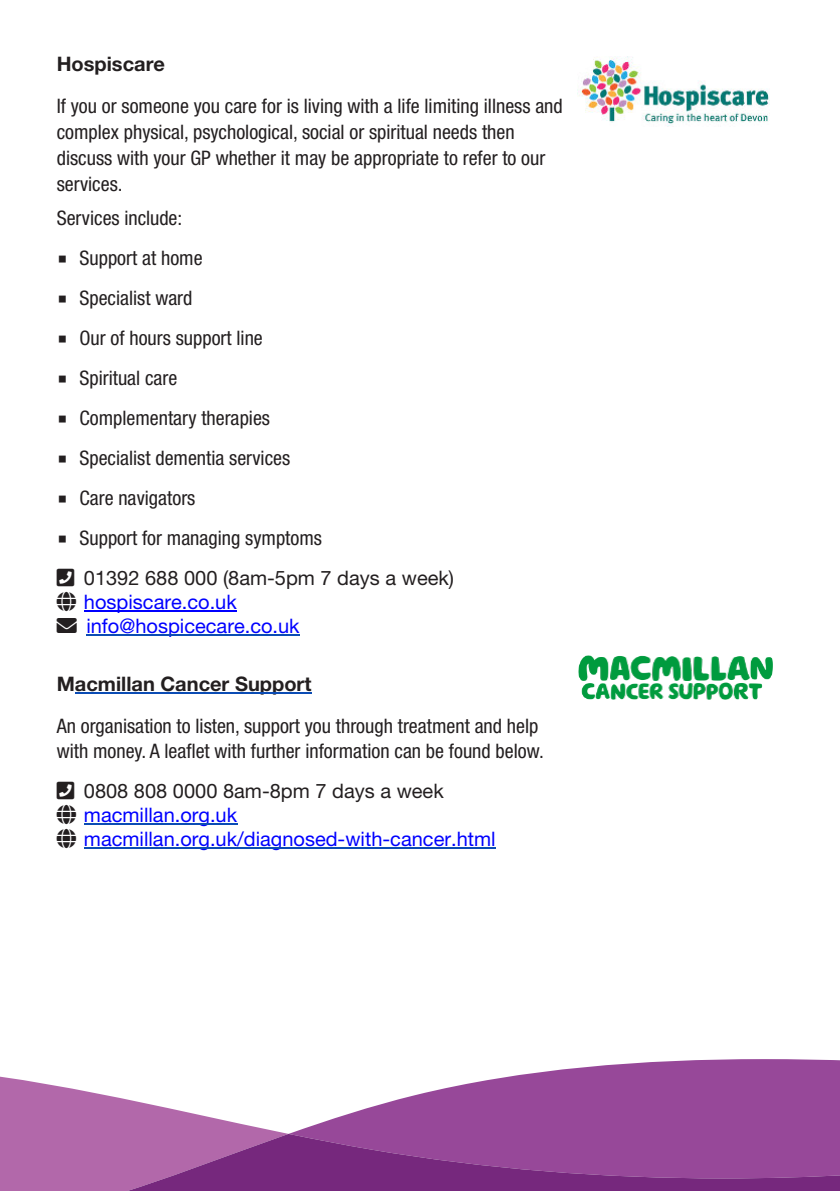
<style>
.page{position:relative;width:840px;height:1191px;background:#fff}
.page>*{position:absolute;margin:0;border:0;box-sizing:border-box;transform-origin:0 0}
.t1{font:condensed 20px "Helvetica Neue LT Pro";color:#231f20}
.t2{font:20px "Helvetica Neue LT Pro";color:#00f}
.t3{font:20px "Helvetica Neue LT Pro";color:#231f20}
.t4{font:700 20px "Helvetica Neue LT Pro";color:#231f20}
.t5{font:20px "Lucida Grande";color:#231f20}
</style>
<div class="page">
<svg style="left:0;top:1059px;width:839px;height:64px"></svg>
<svg style="left:0;top:1123px;width:839px;height:68px"></svg>
<hr style="left:84px;top:610px;width:153px;height:1px;background:#00f">
<hr style="left:86px;top:634px;width:213px;height:1px;background:#0b4cb4">
<hr style="left:75px;top:692px;width:236px;height:1px;background:#0b4cb4">
<hr style="left:84px;top:824px;width:153px;height:1px;background:#0b4cb4">
<hr style="left:84px;top:848px;width:411px;height:1px;background:#0b4cb4">
<img style="left:577px;top:57px;width:193px;height:69px">
<img style="left:578px;top:655px;width:193px;height:45px">
<p class="t4" style="left:57px;top:57px;width:110px">Hospiscare</p>
<p class="t1" style="left:57px;top:99px;width:507px">If you or someone you care for is living with a life limiting illness and</p>
<p class="t1" style="left:57px;top:124px;width:459px">complex physical, psychological, social or spiritual needs then</p>
<p class="t1" style="left:57px;top:150px;width:490px">discuss with your GP whether it may be appropriate to refer to our</p>
<p class="t1" style="left:57px;top:176px;width:67px">services.</p>
<p class="t1" style="left:57px;top:210px;width:127px">Services include:</p>
<p class="t5" style="left:57px;top:249px;width:12px">■</p>
<p class="t1" style="left:79px;top:250px;width:125px">Support at home</p>
<p class="t5" style="left:57px;top:289px;width:12px">■</p>
<p class="t1" style="left:79px;top:290px;width:114px">Specialist ward</p>
<p class="t5" style="left:57px;top:329px;width:12px">■</p>
<p class="t1" style="left:79px;top:330px;width:185px">Our of hours support line</p>
<p class="t5" style="left:57px;top:369px;width:12px">■</p>
<p class="t1" style="left:79px;top:370px;width:99px">Spiritual care</p>
<p class="t5" style="left:57px;top:409px;width:12px">■</p>
<p class="t1" style="left:79px;top:410px;width:192px">Complementary therapies</p>
<p class="t5" style="left:57px;top:449px;width:12px">■</p>
<p class="t1" style="left:79px;top:450px;width:212px">Specialist dementia services</p>
<p class="t5" style="left:57px;top:489px;width:12px">■</p>
<p class="t1" style="left:79px;top:490px;width:117px">Care navigators</p>
<p class="t5" style="left:57px;top:529px;width:12px">■</p>
<p class="t1" style="left:79px;top:530px;width:244px">Support for managing symptoms</p>
<p class="t3" style="left:84px;top:570px;width:371px">01392 688 000 (8am-5pm 7 days a week)</p>
<p class="t2" style="left:84px;top:594px;width:154px">hospiscare.co.uk</p>
<p class="t2" style="left:86px;top:618px;width:215px">info@hospicecare.co.uk</p>
<p class="t4" style="left:57px;top:676px;width:256px">Macmillan Cancer Support</p>
<p class="t1" style="left:57px;top:718px;width:483px">An organisation to listen, support you through treatment and help</p>
<p class="t1" style="left:57px;top:744px;width:488px">with money. A leaflet with further information can be found below.</p>
<p class="t3" style="left:84px;top:784px;width:361px">0808 808 0000 8am-8pm 7 days a week</p>
<p class="t2" style="left:84px;top:808px;width:155px">macmillan.org.uk</p>
<p class="t2" style="left:84px;top:832px;width:413px">macmillan.org.uk/diagnosed-with-cancer.html</p>
</div>
